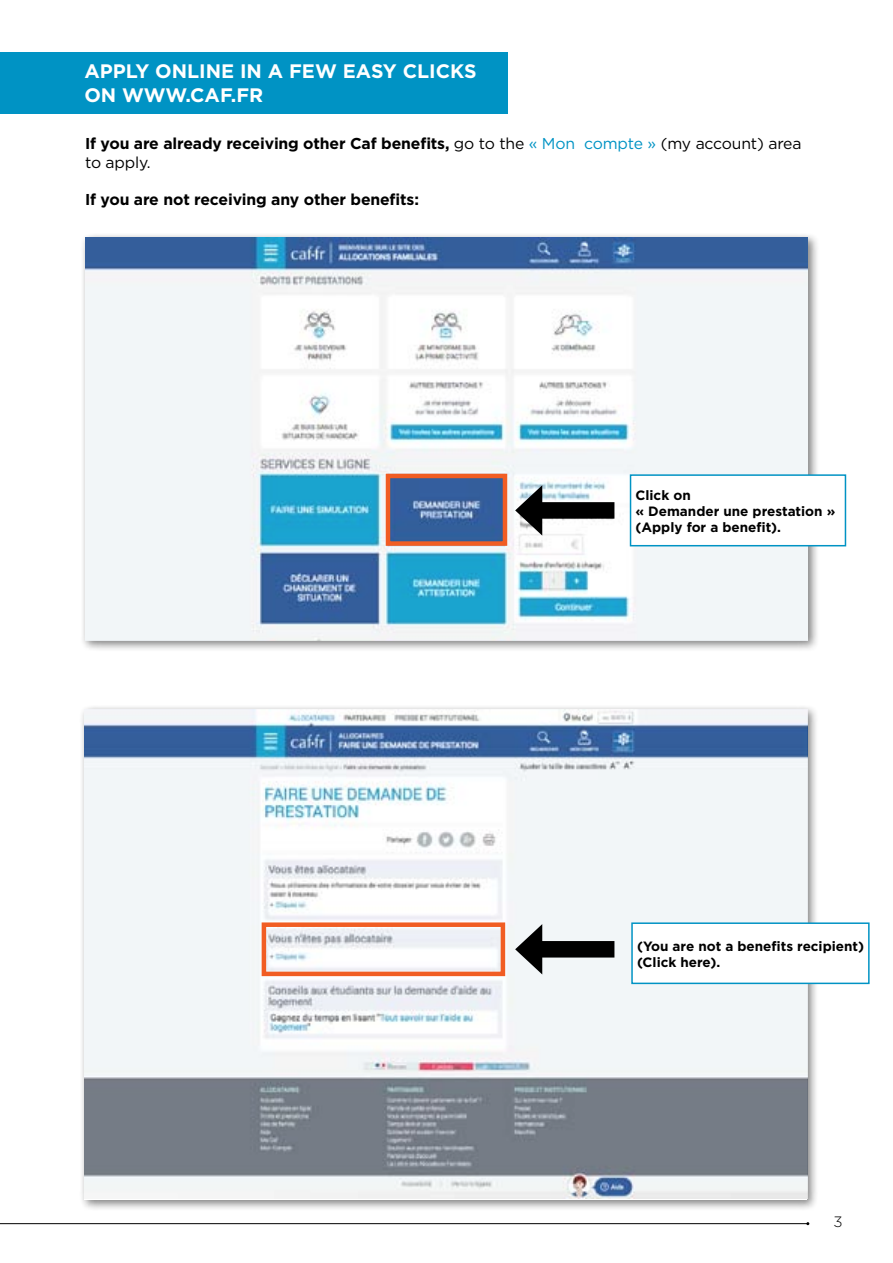
<style>
.page{position:relative;width:893px;height:1263px;background:#fff}
.page>*{position:absolute;margin:0;border:0;box-sizing:border-box;transform-origin:0 0}
.t1{font:700 19.5px/23.4px "Gotham";color:#fff}
.t2{font:700 15.75px/18.9px "Gotham";letter-spacing:-.01em;color:#000}
.t3{font:300 15px "Gotham";color:#000}
.t4{font:700 13.5px/16.2px "Gotham";color:#000}
.s1{font-weight:400}
.s2{font-weight:400;color:#0093c4}
</style>
<div class="page">
<hr style="left:0;top:1223px;width:808px;height:1px;background:#000">
<div style="left:80px;top:233px;width:740px;height:418px;background:#000;opacity:.5"></div>
<img style="left:85px;top:238px;width:723px;height:402px">
<div style="left:79px;top:705px;width:740px;height:505px;background:#000;opacity:.5"></div>
<img style="left:84px;top:710px;width:723px;height:488px">
<div style="left:0;top:52px;width:507px;height:62px;background:#0093c4"></div>
<div style="left:532px;top:941px;width:82px;height:16px;background:#000"></div>
<svg style="left:515px;top:924px;width:27px;height:50px"></svg>
<div style="left:630px;top:475px;width:215px;height:71px;background:#fff"></div>
<div style="left:630px;top:474px;width:216px;height:72px;border:2px solid #0093c4"></div>
<div style="left:262px;top:922px;width:243px;height:54px;border:4px solid #f15d23"></div>
<div style="left:386px;top:474px;width:121px;height:72px;border:4px solid #f15d23"></div>
<div style="left:632px;top:923px;width:237px;height:60px;background:#fff"></div>
<div style="left:631px;top:922px;width:239px;height:62px;border:2px solid #0093c4"></div>
<div style="left:532px;top:502px;width:82px;height:17px;background:#000"></div>
<svg style="left:515px;top:485px;width:27px;height:51px"></svg>
<p class="t1" style="left:84px;top:60px;width:394px">APPLY ONLINE IN A FEW EASY CLICKS<br>ON WWW.CAF.FR</p>
<p class="t2" style="left:85px;top:134px;width:718px">If you are already receiving other Caf benefits, <span class="s1">go to the</span> <span class="s2">« Mon compte »</span> <span class="s1">(my account) area to apply.</span></p>
<p class="t2" style="left:85px;top:190px;width:335px">If you are not receiving any other benefits:</p>
<p class="t4" style="left:635px;top:487px;width:201px">Click on<br>« Demander une prestation » (Apply for a benefit).</p>
<p class="t4" style="left:637px;top:938px;width:229px">(You are not a benefits recipient) (Click here).</p>
<p class="t3" style="left:833px;top:1212px;width:11px">3</p>
</div>
